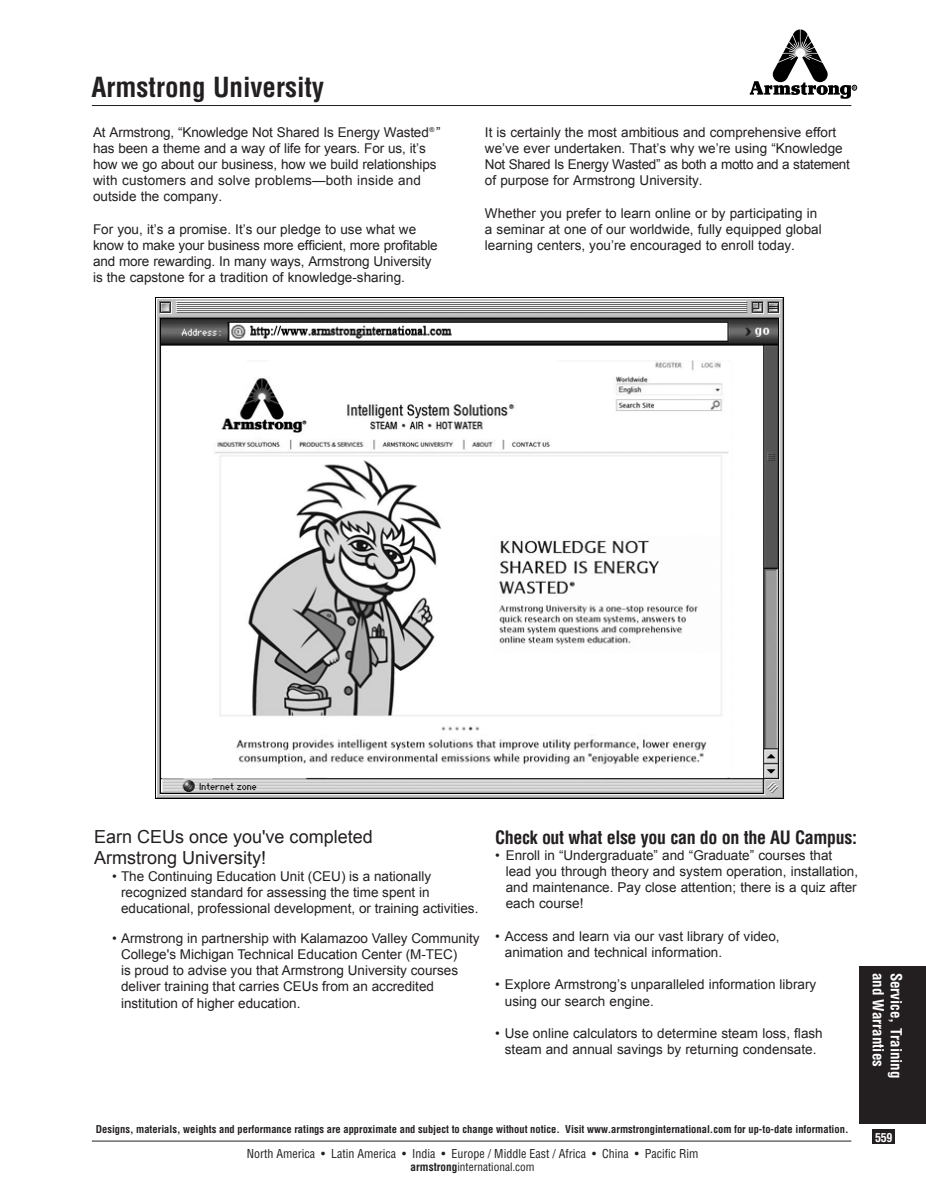
<style>
.page{position:relative;width:926px;height:1196px;background:#fff}
.page>*{position:absolute;margin:0;border:0;box-sizing:border-box;transform-origin:0 0}
.Heading1{font:700 condensed 27px "Helvetica";color:#231f20}
.t1{font:18px "Arial";color:#231f20}
.body_heads{font:700 condensed 18px "Helvetica";letter-spacing:-.02em;color:#231f20}
.t2{font:700 condensed 15px "Helvetica";color:#fff}
.body_text{font:13.5px/16.2px "Arial";color:#231f20}
.t3{font:condensed 12px "Helvetica";color:#231f20}
.t4{font:700 condensed 12px "Helvetica";color:#fff}
.t5{font:condensed 11.25px "Helvetica";color:#231f20}
.t6{font:700 condensed 10.5px "Helvetica";color:#231f20}
.s1{font-weight:700}
</style>
<div class="page">
<svg style="left:749px;top:29px;width:107px;height:70px"></svg>
<hr style="left:92px;top:105px;width:759px;height:1px;background:#231f20">
<hr style="left:92px;top:1140px;width:759px;height:1px;background:#231f20">
<div style="left:872px;top:1129px;width:23px;height:15px;background:#231f20"></div>
<div style="left:859px;top:965px;width:66px;height:158px;background:#231f20"></div>
<img style="left:156px;top:297px;width:629px;height:501px">
<p class="Heading1" style="left:91px;top:71px;width:234px">Armstrong University</p>
<p class="body_text" style="left:93px;top:124px;width:349px">At Armstrong, “Knowledge Not Shared Is Energy Wasted<sup>®</sup> ”</p>
<p class="body_text" style="left:93px;top:140px;width:345px">has been a theme and a way of life for years. For us, it’s how we go about our business, how we build relationships with customers and solve problems—both inside and outside the company.</p>
<p class="body_text" style="left:93px;top:221px;width:346px">For you, it’s a promise. It’s our pledge to use what we know to make your business more efficient, more profitable and more rewarding. In many ways, Armstrong University is the capstone for a tradition of knowledge-sharing.</p>
<p class="body_text" style="left:485px;top:124px;width:366px">It is certainly the most ambitious and comprehensive effort we’ve ever undertaken. That’s why we’re using “Knowledge Not Shared Is Energy Wasted” as both a motto and a statement of purpose for Armstrong University.</p>
<p class="body_text" style="left:485px;top:205px;width:338px">Whether you prefer to learn online or by participating in a seminar at one of our worldwide, fully equipped global learning centers, you’re encouraged to enroll today.</p>
<p class="t1" style="left:94px;top:824px;width:280px">Earn CEUs once you've completed</p>
<p class="t1" style="left:94px;top:846px;width:174px">Armstrong University!</p>
<p class="body_text" style="left:121px;top:867px;width:359px;text-indent:-9px">• The Continuing Education Unit (CEU) is a nationally recognized standard for assessing the time spent in educational, professional development, or training activities.</p>
<p class="body_text" style="left:121px;top:930px;width:360px;text-indent:-9px">• Armstrong in partnership with Kalamazoo Valley Community College's Michigan Technical Education Center (M-TEC)<br>is proud to advise you that Armstrong University courses deliver training that carries CEUs from an accredited institution of higher education.</p>
<p class="body_heads" style="left:495px;top:826px;width:363px">Check out what else you can do on the AU Campus:</p>
<p class="body_text" style="left:505px;top:847px;width:354px;text-indent:-10px">• Enroll in “Undergraduate” and “Graduate” courses that lead you through theory and system operation, installation, and maintenance. Pay close attention; there is a quiz after each course!</p>
<p class="body_text" style="left:504px;top:928px;width:276px;text-indent:-10px">• Access and learn via our vast library of video, animation and technical information.</p>
<p class="body_text" style="left:495px;top:976px;width:323px">• Explore Armstrong’s unparalleled information library</p>
<p class="body_text" style="left:504px;top:992px;width:150px">using our search engine.</p>
<p class="body_text" style="left:495px;top:1025px;width:329px;text-align:center">• Use online calculators to determine steam loss, flash steam and annual savings by returning condensate.</p>
<p class="t2" style="left:887px;top:972px;width:96px;rotate:90deg">and Warranties</p>
<p class="t2" style="left:905px;top:972px;width:107px;rotate:90deg">Service, Training</p>
<p class="t6" style="left:96px;top:1122px;width:754px">Designs, materials, weights and performance ratings are approximate and subject to change without notice. Visit www.armstronginternational.com for up-to-date information.</p>
<p class="t3" style="left:247px;top:1145px;width:453px">North America • Latin America • India • Europe / Middle East / Africa • China • Pacific Rim</p>
<p class="t5" style="left:410px;top:1160px;width:126px"><span class="s1">armstrong</span>international.com</p>
<p class="t4" style="left:875px;top:1129px;width:19px">559</p>
</div>
